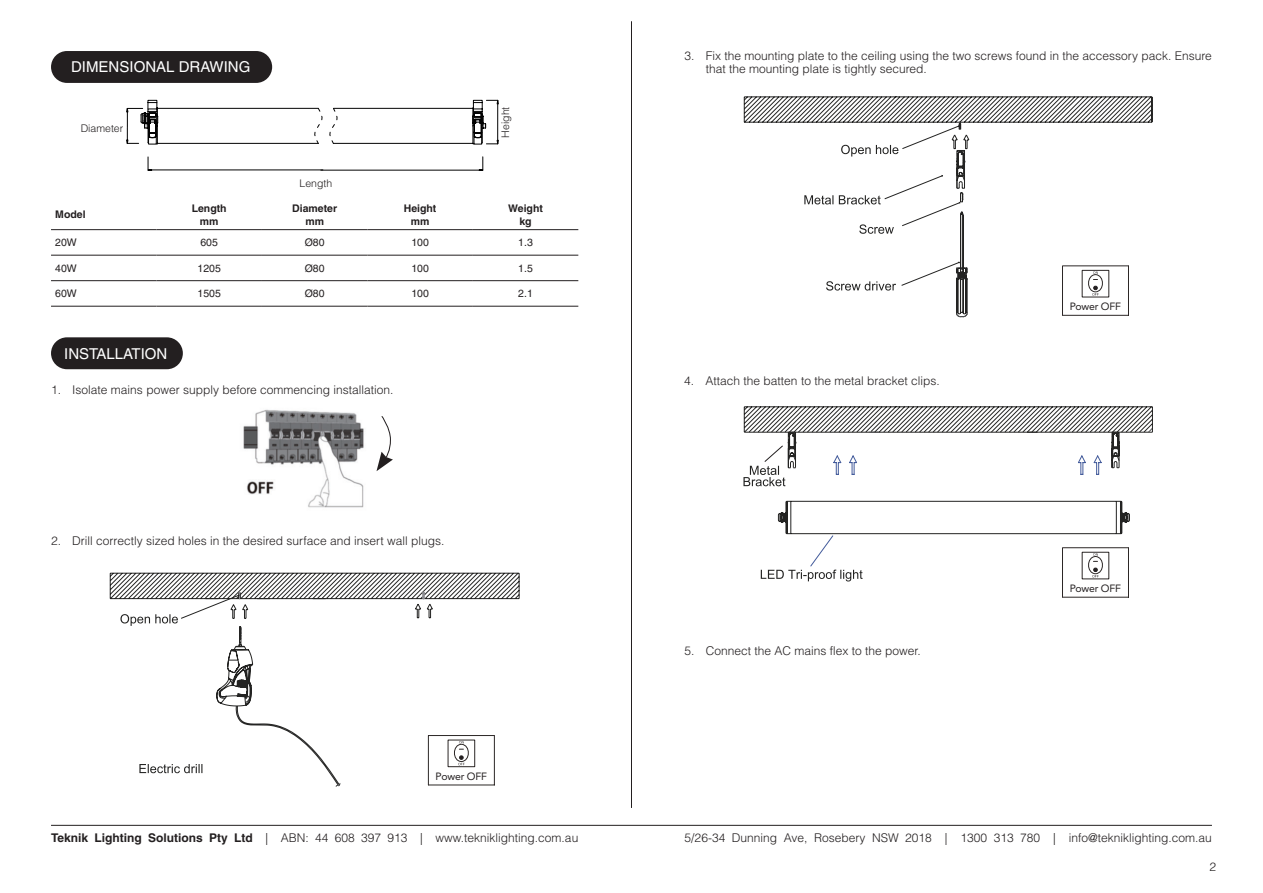
<style>
.page{position:relative;width:1263px;height:893px;background:#fff}
.page>*{position:absolute;margin:0;border:0;box-sizing:border-box;transform-origin:0 0}
.Manual__Sub_Head_in_Rounded_Box{font:15px "Helvetica LT Pro";color:#fff}
.Manual__Installation_Numbered_Steps{font:300 12px/13.5px "Helvetica LT Pro";color:#231f20}
.Manual__Dims_Table_Centre{font:10.5px "Helvetica LT Pro";color:#231f20}
.Manual__Dims_Table_Header_Centre{font:700 10.5px/12.6px "Helvetica LT Pro";color:#231f20;text-align:center}
.t1{font:10.5px "Avenir LT Std";letter-spacing:-.015em;color:#231f20}
.Manual__Dims_Caption{font:300 10.5px "Helvetica LT Pro";color:#231f20}
.Manual__Dims_Table_Left{font:10.5px "Helvetica LT Pro";color:#231f20}
.Manual__Dims_Table_Header_Left{font:700 10.5px "Helvetica LT Pro";color:#231f20}
.s1{font-weight:700}
</style>
<div class="page">
<hr style="left:51px;top:825px;width:1161px;height:1px;background:#231f20">
<div style="left:51px;top:51px;width:221px;height:32px;background:#231f20;border-radius:16px"></div>
<hr style="left:51px;top:229px;width:105px;height:1px;background:#231f20">
<hr style="left:156px;top:229px;width:106px;height:1px;background:#231f20">
<hr style="left:262px;top:229px;width:105px;height:1px;background:#231f20">
<hr style="left:367px;top:229px;width:106px;height:1px;background:#231f20">
<hr style="left:473px;top:229px;width:105px;height:1px;background:#231f20">
<hr style="left:51px;top:255px;width:105px;height:1px;background:#231f20">
<hr style="left:156px;top:255px;width:106px;height:1px;background:#231f20">
<hr style="left:262px;top:255px;width:105px;height:1px;background:#231f20">
<hr style="left:367px;top:255px;width:106px;height:1px;background:#231f20">
<hr style="left:473px;top:255px;width:105px;height:1px;background:#231f20">
<hr style="left:51px;top:280px;width:105px;height:1px;background:#231f20">
<hr style="left:156px;top:280px;width:106px;height:1px;background:#231f20">
<hr style="left:262px;top:280px;width:105px;height:1px;background:#231f20">
<hr style="left:367px;top:280px;width:106px;height:1px;background:#231f20">
<hr style="left:473px;top:280px;width:105px;height:1px;background:#231f20">
<hr style="left:51px;top:306px;width:105px;height:1px;background:#231f20">
<hr style="left:156px;top:306px;width:106px;height:1px;background:#231f20">
<hr style="left:262px;top:306px;width:105px;height:1px;background:#231f20">
<hr style="left:367px;top:306px;width:106px;height:1px;background:#231f20">
<hr style="left:473px;top:306px;width:105px;height:1px;background:#231f20">
<div style="left:51px;top:337px;width:132px;height:32px;background:#231f20;border-radius:16px"></div>
<hr style="left:631px;top:21px;width:1px;height:787px;background:#231f20">
<svg style="left:126px;top:99px;width:373px;height:72px"></svg>
<svg style="left:109px;top:572px;width:411px;height:215px"></svg>
<svg style="left:743px;top:96px;width:410px;height:221px"></svg>
<img style="left:243px;top:409px;width:121px;height:99px">
<svg style="left:376px;top:416px;width:17px;height:55px"></svg>
<svg style="left:743px;top:406px;width:410px;height:192px"></svg>
<p class="Manual__Sub_Head_in_Rounded_Box" style="left:71px;top:58px;width:181px">DIMENSIONAL DRAWING</p>
<p class="Manual__Dims_Caption" style="left:81px;top:122px;width:44px">Diameter</p>
<p class="Manual__Dims_Caption" style="left:300px;top:177px;width:34px">Length</p>
<p class="Manual__Dims_Caption" style="left:499px;top:138px;width:32px;rotate:-90deg">Height</p>
<p class="Manual__Dims_Table_Header_Left" style="left:55px;top:208px;width:32px">Model</p>
<p class="Manual__Dims_Table_Header_Centre" style="left:192px;top:202px;width:36px">Length mm</p>
<p class="Manual__Dims_Table_Header_Centre" style="left:292px;top:202px;width:46px">Diameter mm</p>
<p class="Manual__Dims_Table_Header_Centre" style="left:404px;top:202px;width:34px">Height mm</p>
<p class="Manual__Dims_Table_Header_Centre" style="left:508px;top:202px;width:36px">Weight kg</p>
<p class="Manual__Dims_Table_Left" style="left:55px;top:236px;width:23px">20W</p>
<p class="Manual__Dims_Table_Centre" style="left:200px;top:236px;width:19px">605</p>
<p class="Manual__Dims_Table_Centre" style="left:305px;top:236px;width:21px">Ø80</p>
<p class="Manual__Dims_Table_Centre" style="left:411px;top:236px;width:19px">100</p>
<p class="Manual__Dims_Table_Centre" style="left:518px;top:236px;width:16px">1.3</p>
<p class="Manual__Dims_Table_Left" style="left:55px;top:262px;width:23px">40W</p>
<p class="Manual__Dims_Table_Centre" style="left:198px;top:262px;width:25px">1205</p>
<p class="Manual__Dims_Table_Centre" style="left:305px;top:262px;width:21px">Ø80</p>
<p class="Manual__Dims_Table_Centre" style="left:411px;top:262px;width:19px">100</p>
<p class="Manual__Dims_Table_Centre" style="left:518px;top:262px;width:16px">1.5</p>
<p class="Manual__Dims_Table_Left" style="left:55px;top:287px;width:23px">60W</p>
<p class="Manual__Dims_Table_Centre" style="left:198px;top:287px;width:25px">1505</p>
<p class="Manual__Dims_Table_Centre" style="left:305px;top:287px;width:21px">Ø80</p>
<p class="Manual__Dims_Table_Centre" style="left:411px;top:287px;width:19px">100</p>
<p class="Manual__Dims_Table_Centre" style="left:518px;top:287px;width:16px">2.1</p>
<p class="Manual__Sub_Head_in_Rounded_Box" style="left:64px;top:345px;width:105px">INSTALLATION</p>
<p class="Manual__Installation_Numbered_Steps" style="left:51px;top:382px;width:344px">1. Isolate mains power supply before commencing installation.</p>
<p class="Manual__Installation_Numbered_Steps" style="left:51px;top:534px;width:395px">2. Drill correctly sized holes in the desired surface and insert wall plugs.</p>
<p class="t1" style="left:436px;top:770px;width:53px">Power OFF</p>
<p class="Manual__Installation_Numbered_Steps" style="left:706px;top:49px;width:508px;text-indent:-21px">3. Fix the mounting plate to the ceiling using the two screws found in the accessory pack. Ensure that the mounting plate is tightly secured.</p>
<p class="Manual__Installation_Numbered_Steps" style="left:684px;top:374px;width:257px">4. Attach the batten to the metal bracket clips.</p>
<p class="Manual__Installation_Numbered_Steps" style="left:684px;top:644px;width:238px">5. Connect the AC mains flex to the power.</p>
<p class="t1" style="left:1070px;top:301px;width:53px">Power OFF</p>
<p class="t1" style="left:1070px;top:583px;width:53px">Power OFF</p>
<p class="Manual__Installation_Numbered_Steps" style="left:51px;top:831px;width:529px"><span class="s1">Teknik Lighting Solutions Pty Ltd</span> | ABN: 44 608 397 913 | www.tekniklighting.com.au</p>
<p class="Manual__Installation_Numbered_Steps" style="left:685px;top:831px;width:529px">5/26-34 Dunning Ave, Rosebery NSW 2018 | 1300 313 780 | info@tekniklighting.com.au</p>
<p class="Manual__Installation_Numbered_Steps" style="left:1209px;top:860px;width:8px">2</p>
</div>
